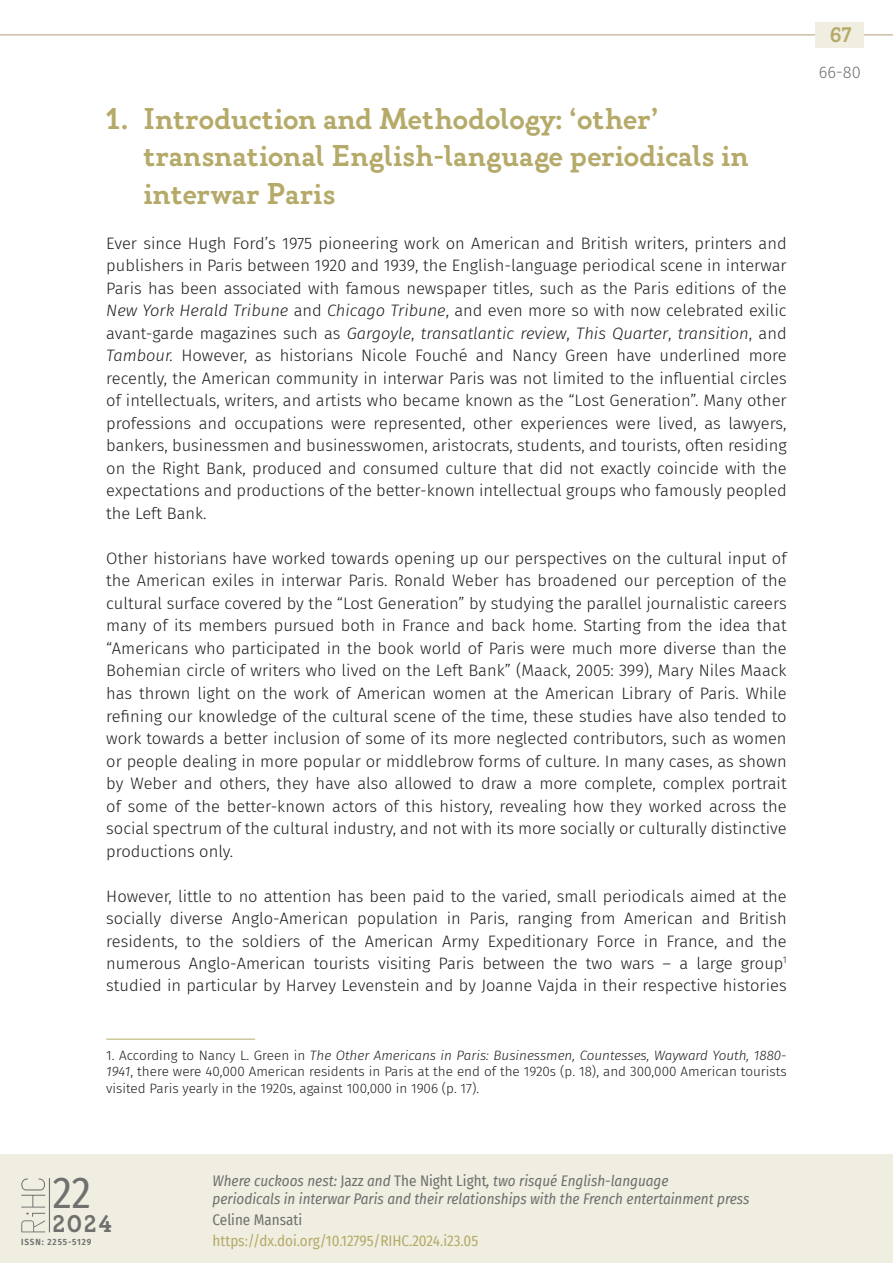
<style>
.page{position:relative;width:893px;height:1263px;background:#fff}
.page>*{position:absolute;margin:0;border:0;box-sizing:border-box;transform-origin:0 0}
.t1{font:43.2px "Fira Sans Condensed";color:#70706f}
.t2{font:600 30px/37.5px "Gambero";color:#b5aa69}
.t3{font:600 24px "Gambero";color:#70706f}
.t4{font:600 21px "Gambero";color:#b5aa69}
.t5{font:300 16.5px/22.5px "Fira Sans";color:#1d1d1b;text-align:justify}
.t6{font:300 16.5px "Fira Sans";color:#70706f}
.t7{font:italic 15px/18px "Fira Sans Condensed";color:#70706f}
.t8{font:15px "Fira Sans Condensed";color:#b5aa69}
.t9{font:15px "Fira Sans Condensed";color:#70706f}
.t10{font:300 13.5px/16.5px "Fira Sans";color:#1d1d1b;text-align:justify}
.t11{font:600 9px "Fira Sans Condensed";letter-spacing:.1em;color:#70706f}
.s1{font-style:italic}
.s2{font-style:normal}
</style>
<div class="page">
<hr style="left:0;top:34px;width:893px;height:1px;background:#b8a983">
<div style="left:816px;top:22px;width:48px;height:26px;background:#f0eee1"></div>
<div style="left:0;top:1154px;width:893px;height:109px;background:#f0eee1"></div>
<hr style="left:49px;top:1178px;width:1px;height:54px;background:#70706f">
<svg style="left:21px;top:1178px;width:24px;height:29px"></svg>
<svg style="left:21px;top:1213px;width:24px;height:19px"></svg>
<hr style="left:106px;top:1039px;width:149px;height:1px;background:#b5aa69">
<h2 class="t2" style="left:143px;top:100px;width:606px;text-indent:-37px">1. Introduction and Methodology: ‘other’ transnational English-language periodicals in interwar Paris</h2>
<p class="t5" style="left:106px;top:232px;width:682px">Ever since Hugh Ford’s 1975 pioneering work on American and British writers, printers and publishers in Paris between 1920 and 1939, the English-language periodical scene in interwar Paris has been associated with famous newspaper titles, such as the Paris editions of the <span class="s1">New York Herald Tribune</span> and <span class="s1">Chicago Tribune</span>, and even more so with now celebrated exilic avant-garde magazines such as <span class="s1">Gargoyle</span>, <span class="s1">transatlantic review</span>, <span class="s1">This Quarter</span>, <span class="s1">transition</span>, and <span class="s1">Tambour.</span> However, as historians Nicole Fouché and Nancy Green have underlined more recently, the American community in interwar Paris was not limited to the influential circles of intellectuals, writers, and artists who became known as the “Lost Generation”. Many other professions and occupations were represented, other experiences were lived, as lawyers, bankers, businessmen and businesswomen, aristocrats, students, and tourists, often residing on the Right Bank, produced and consumed culture that did not exactly coincide with the expectations and productions of the better-known intellectual groups who famously peopled the Left Bank.</p>
<p class="t5" style="left:106px;top:547px;width:682px">Other historians have worked towards opening up our perspectives on the cultural input of the American exiles in interwar Paris. Ronald Weber has broadened our perception of the cultural surface covered by the “Lost Generation” by studying the parallel journalistic careers many of its members pursued both in France and back home. Starting from the idea that “Americans who participated in the book world of Paris were much more diverse than the Bohemian circle of writers who lived on the Left Bank” (Maack, 2005: 399), Mary Niles Maack has thrown light on the work of American women at the American Library of Paris. While refining our knowledge of the cultural scene of the time, these studies have also tended to work towards a better inclusion of some of its more neglected contributors, such as women or people dealing in more popular or middlebrow forms of culture. In many cases, as shown by Weber and others, they have also allowed to draw a more complete, complex portrait of some of the better-known actors of this history, revealing how they worked across the social spectrum of the cultural industry, and not with its more socially or culturally distinctive productions only.</p>
<p class="t5" style="left:106px;top:884px;width:682px">However, little to no attention has been paid to the varied, small periodicals aimed at the socially diverse Anglo-American population in Paris, ranging from American and British residents, to the soldiers of the American Army Expeditionary Force in France, and the numerous Anglo-American tourists visiting Paris between the two wars – a large group<sup>1 </sup>studied in particular by Harvey Levenstein and by Joanne Vajda in their respective histories</p>
<p class="t10" style="left:106px;top:1047px;width:682px">1. According to Nancy L. Green in <span class="s1">The Other Americans in Paris: Businessmen, Countesses, Wayward Youth, 1880- 1941</span>, there were 40,000 American residents in Paris at the end of the 1920s (p. 18), and 300,000 American tourists visited Paris yearly in the 1920s, against 100,000 in 1906 (p. 17).</p>
<p class="t7" style="left:213px;top:1171px;width:538px">Where cuckoos nest: <span class="s2">Jazz</span> and <span class="s2">The Night Light</span>, two risqué English-language<br>periodicals in interwar Paris and their relationships with the French entertainment press</p>
<p class="t9" style="left:213px;top:1208px;width:91px">Celine Mansati</p>
<h1 class="t1" style="left:53px;top:1160px;width:40px">22</h1>
<h3 class="t3" style="left:53px;top:1209px;width:61px">2024</h3>
<p class="t11" style="left:21px;top:1234px;width:71px">ISSN: 2255-5129</p>
<p class="t8" style="left:213px;top:1229px;width:267px">https://dx.doi.org/10.12795/RIHC.2024.i23.05</p>
<p class="t4" style="left:830px;top:22px;width:23px">67</p>
<p class="t6" style="left:819px;top:60px;width:43px">66-80</p>
</div>
